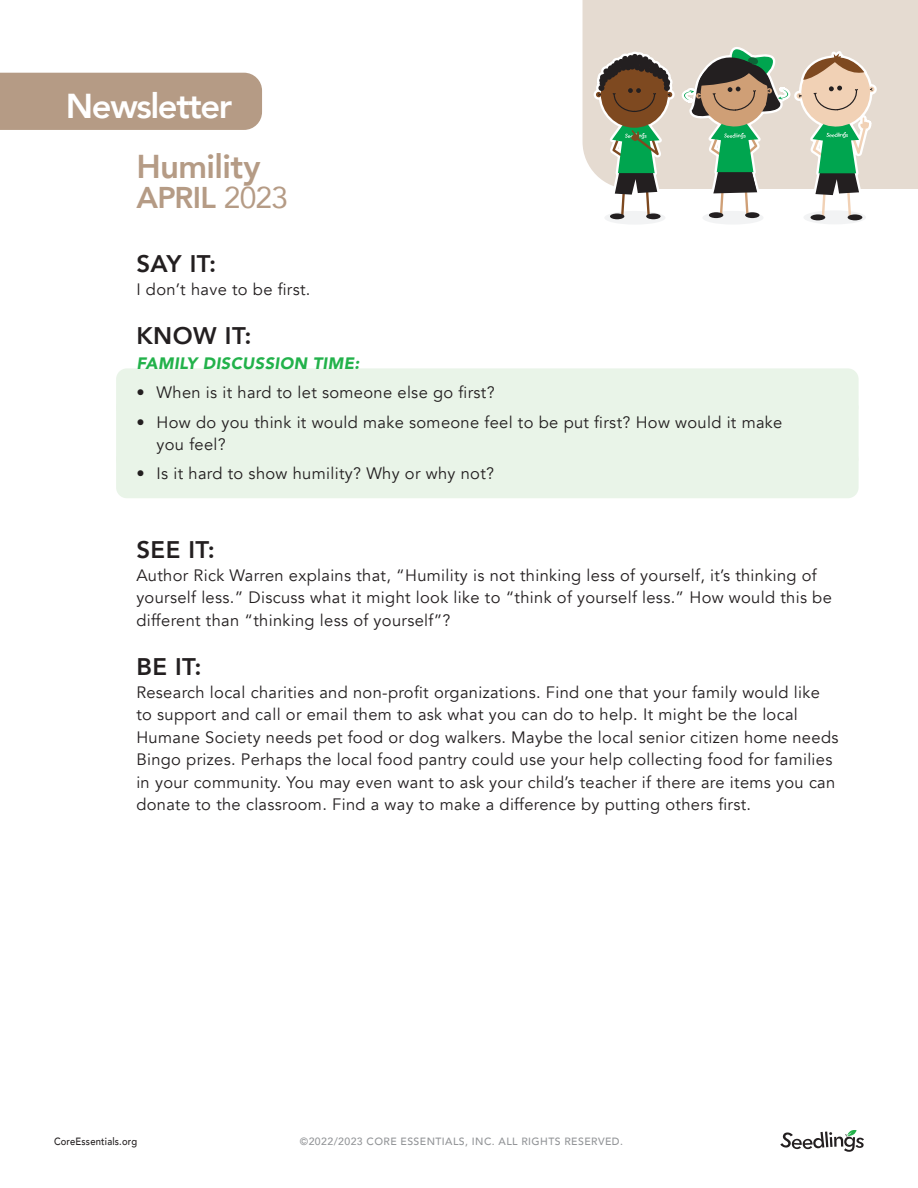
<style>
.page{position:relative;width:918px;height:1188px;background:#fff}
.page>*{position:absolute;margin:0;border:0;box-sizing:border-box;transform-origin:0 0}
.t1{font:800 34.5px "Avenir";letter-spacing:-.04em;color:#fff}
.t2{font:800 33px "Avenir";letter-spacing:-.02em;color:#b59b85}
.t3{font:800 30px "Avenir";letter-spacing:-.02em;color:#b59b85}
.SAY_KNOW_SEE_BE_sub{font:800 24px "Avenir";letter-spacing:.02em;color:#231f20}
.SAY_SEE_BE_paragraph{font:16.5px/22.5px "Avenir";letter-spacing:.02em;color:#231f20}
.ASK_sub{font:italic 900 16.5px "Avenir";letter-spacing:.02em;color:#23b24b}
.t4{font:500 10.5px "Avenir";letter-spacing:.04em;color:#939598}
.t5{font:500 10.5px "Avenir";letter-spacing:.02em;color:#231f20;scale:.9 1}
.s1{font-weight:400}
</style>
<div class="page">
<svg style="left:780px;top:1130px;width:84px;height:22px"></svg>
<div style="left:583px;top:0;width:335px;height:189px;background:#e5dbd1"></div>
<div style="left:0;top:73px;width:262px;height:57px;background:#b59b85"></div>
<div style="left:116px;top:368px;width:743px;height:49px;background:#e9f4e8;border-radius:11px"></div>
<div style="left:116px;top:398px;width:743px;height:71px;background:#e9f4e8;border-radius:11px"></div>
<div style="left:116px;top:449px;width:743px;height:49px;background:#e9f4e8;border-radius:11px"></div>
<svg style="left:594px;top:47px;width:283px;height:177px"></svg>
<p class="t1" style="left:66px;top:79px;width:168px">Newsletter</p>
<p class="t2" style="left:136px;top:141px;width:126px">Humility</p>
<p class="t3" style="left:136px;top:174px;width:153px">APRIL <span class="s1">2023</span></p>
<p class="SAY_KNOW_SEE_BE_sub" style="left:136px;top:245px;width:81px">SAY IT:</p>
<p class="SAY_SEE_BE_paragraph" style="left:136px;top:278px;width:176px">I don’t have to be first.</p>
<p class="SAY_KNOW_SEE_BE_sub" style="left:136px;top:317px;width:117px">KNOW IT:</p>
<p class="ASK_sub" style="left:136px;top:350px;width:224px">FAMILY DISCUSSION TIME:</p>
<p class="SAY_SEE_BE_paragraph" style="left:136px;top:382px;width:360px">• When is it hard to let someone else go first?</p>
<p class="SAY_SEE_BE_paragraph" style="left:157px;top:411px;width:627px;text-indent:-20px">• How do you think it would make someone feel to be put first? How would it make you feel?</p>
<p class="SAY_SEE_BE_paragraph" style="left:136px;top:463px;width:359px">• Is it hard to show humility? Why or why not?</p>
<p class="SAY_KNOW_SEE_BE_sub" style="left:136px;top:531px;width:80px">SEE IT:</p>
<p class="SAY_SEE_BE_paragraph" style="left:136px;top:564px;width:697px">Author Rick Warren explains that, “Humility is not thinking less of yourself, it’s thinking of yourself less.” Discuss what it might look like to “think of yourself less.” How would this be different than “thinking less of yourself”?</p>
<p class="SAY_KNOW_SEE_BE_sub" style="left:136px;top:648px;width:67px">BE IT:</p>
<p class="SAY_SEE_BE_paragraph" style="left:136px;top:681px;width:704px">Research local charities and non-profit organizations. Find one that your family would like to support and call or email them to ask what you can do to help. It might be the local Humane Society needs pet food or dog walkers. Maybe the local senior citizen home needs Bingo prizes. Perhaps the local food pantry could use your help collecting food for families in your community. You may even want to ask your child’s teacher if there are items you can donate to the classroom. Find a way to make a difference by putting others first.</p>
<p class="t5" style="left:54px;top:1132px;width:94px">CoreEssentials.org</p>
<p class="t4" style="left:300px;top:1132px;width:325px">©2022/2023 CORE ESSENTIALS, INC. ALL RIGHTS RESERVED.</p>
</div>
